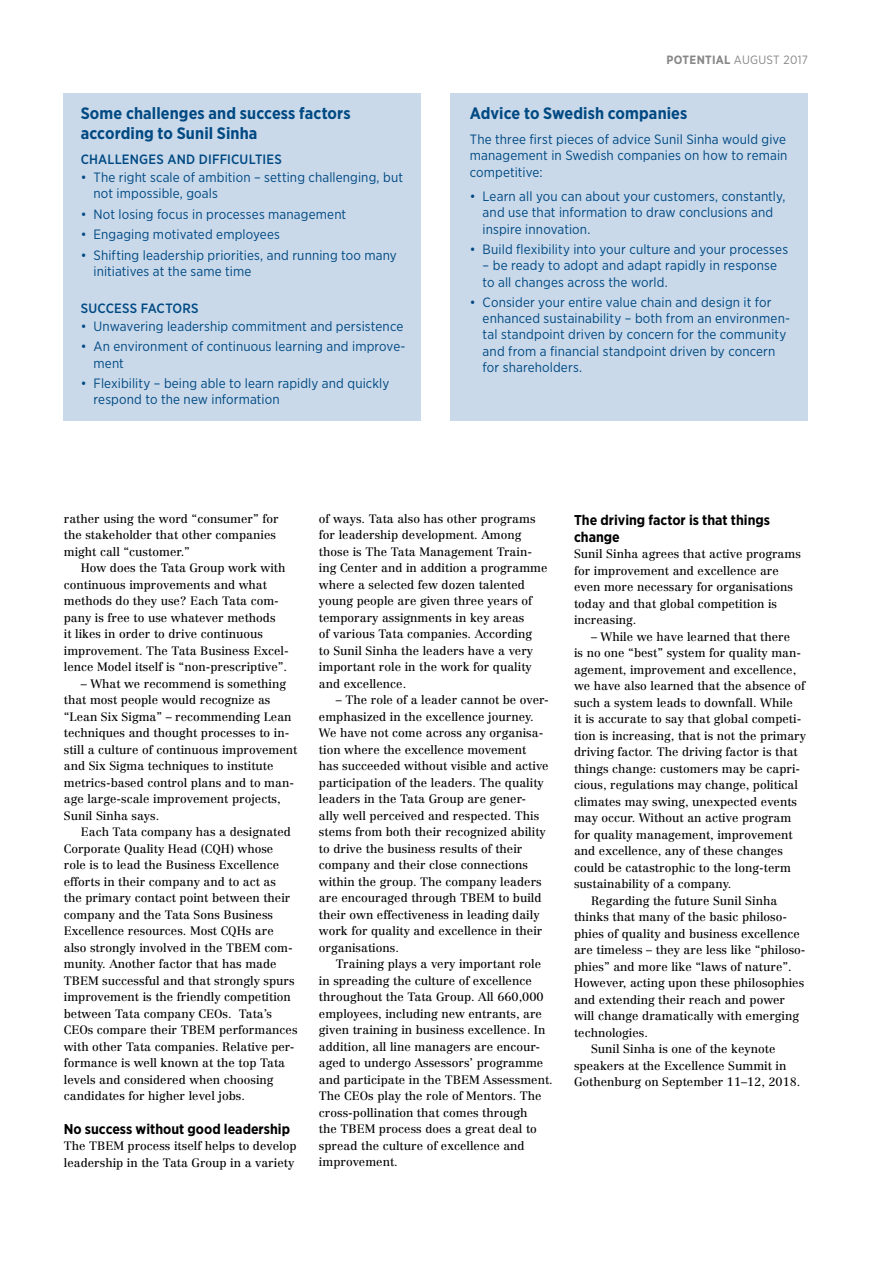
<style>
.page{position:relative;width:893px;height:1263px;background:#fff}
.page>*{position:absolute;margin:0;border:0;box-sizing:border-box;transform-origin:0 0}
.t1{font:700 16.5px/19.8px "Gotham Narrow";letter-spacing:.005em;color:#004982}
.t2{font:700 14.25px/17.1px "Gotham Narrow";color:#000}
.t3{font:13.5px/16.2px "Gotham Narrow";letter-spacing:.01em;color:#004982}
.t4{font:500 13.5px "Gotham Narrow";letter-spacing:.015em;color:#004982}
.t5{font:12px/16.5px "Centennial";color:#000}
.t6{font:12px "Gotham Narrow";letter-spacing:.025em;color:#878787}
.s1{font-weight:700}
</style>
<div class="page">
<div style="left:451px;top:94px;width:357px;height:327px;background:#c9d9ea"></div>
<div style="left:64px;top:94px;width:357px;height:327px;background:#c9d9ea"></div>
<h1 class="t1" style="left:81px;top:104px;width:271px">Some challenges and success factors according to Sunil Sinha</h1>
<p class="t4" style="left:81px;top:151px;width:203px">CHALLENGES AND DIFFICULTIES</p>
<p class="t3" style="left:94px;top:169px;width:311px;text-indent:-13px">• The right scale of ambition – setting challenging, but not impossible, goals</p>
<p class="t3" style="left:81px;top:206px;width:267px">• Not losing focus in processes management</p>
<p class="t3" style="left:81px;top:226px;width:201px">• Engaging motivated employees</p>
<p class="t3" style="left:94px;top:247px;width:305px;text-indent:-13px">• Shifting leadership priorities, and running too many initiatives at the same time</p>
<p class="t4" style="left:81px;top:299px;width:119px">SUCCESS FACTORS</p>
<p class="t3" style="left:81px;top:318px;width:324px">• Unwavering leadership commitment and persistence</p>
<p class="t3" style="left:94px;top:338px;width:313px;text-indent:-13px">• An environment of continuous learning and improve&shy;ment</p>
<p class="t3" style="left:94px;top:375px;width:297px;text-indent:-13px">• Flexibility – being able to learn rapidly and quickly respond to the new information</p>
<p class="t6" style="left:667px;top:52px;width:143px"><span class="s1">POTENTIAL</span> AUGUST 2017</p>
<h1 class="t1" style="left:470px;top:104px;width:219px">Advice to Swedish companies</h1>
<p class="t3" style="left:470px;top:131px;width:319px;text-align:justify">The three first pieces of advice Sunil Sinha would give management in Swedish companies on how to remain competitive:</p>
<p class="t3" style="left:483px;top:188px;width:304px;text-indent:-13px">• Learn all you can about your customers, constantly, and use that information to draw conclusions and inspire innovation.</p>
<p class="t3" style="left:470px;top:241px;width:320px">• Build flexibility into your culture and your processes</p>
<p class="t3" style="left:483px;top:257px;width:296px">– be ready to adopt and adapt rapidly in response to all changes across the world.</p>
<p class="t3" style="left:483px;top:294px;width:309px;text-indent:-13px">• Consider your entire value chain and design it for enhanced sustainability – both from an environmen&shy;tal standpoint driven by concern for the community and from a financial standpoint driven by concern for shareholders.</p>
<p class="t5" style="left:64px;top:510px;width:216px">rather using the word “consumer” for the stakeholder that other companies might call “customer.”</p>
<p class="t5" style="left:64px;top:559px;width:226px;text-indent:17px">How does the Tata Group work with continuous improvements and what methods do they use? Each Tata com&shy;pany is free to use whatever methods<br>it likes in order to drive continuous improvement. The Tata Business Excel&shy;lence Model itself is “non-prescriptive”.</p>
<p class="t5" style="left:64px;top:675px;width:235px;text-indent:17px">– What we recommend is something that most people would recognize as “Lean Six Sigma” – recommending Lean techniques and thought processes to in&shy;still a culture of continuous improvement and Six Sigma techniques to institute metrics-based control plans and to man&shy;age large-scale improvement projects, Sunil Sinha says.</p>
<p class="t5" style="left:64px;top:823px;width:235px;text-indent:17px">Each Tata company has a designated Corporate Quality Head (CQH) whose role is to lead the Business Excellence efforts in their company and to act as<br>the primary contact point between their company and the Tata Sons Business Excellence resources. Most CQHs are also strongly involved in the TBEM com&shy;munity. Another factor that has made TBEM successful and that strongly spurs improvement is the friendly competition between Tata company CEOs. Tata’s CEOs compare their TBEM performances with other Tata companies. Relative per&shy;formance is well known at the top Tata levels and considered when choosing candidates for higher level jobs.</p>
<p class="t2" style="left:64px;top:1120px;width:228px">No success without good leadership</p>
<p class="t5" style="left:64px;top:1138px;width:234px">The TBEM process itself helps to develop leadership in the Tata Group in a variety</p>
<p class="t5" style="left:319px;top:510px;width:230px">of ways. Tata also has other programs for leadership development. Among those is The Tata Management Train&shy;ing Center and in addition a programme where a selected few dozen talented young people are given three years of temporary assignments in key areas<br>of various Tata companies. According<br>to Sunil Sinha the leaders have a very important role in the work for quality and excellence.</p>
<p class="t5" style="left:319px;top:691px;width:231px;text-indent:17px">– The role of a leader cannot be over&shy;emphasized in the excellence journey.<br>We have not come across any organisa&shy;tion where the excellence movement has succeeded without visible and active participation of the leaders. The quality leaders in the Tata Group are gener&shy;ally well perceived and respected. This stems from both their recognized ability to drive the business results of their company and their close connections within the group. The company leaders are encouraged through TBEM to build their own effectiveness in leading daily work for quality and excellence in their organisations.</p>
<p class="t5" style="left:319px;top:955px;width:235px;text-indent:17px">Training plays a very important role in spreading the culture of excellence throughout the Tata Group. All 660,000 employees, including new entrants, are given training in business excellence. In addition, all line managers are encour&shy;aged to undergo Assessors’ programme and participate in the TBEM Assessment.<br>The CEOs play the role of Mentors. The cross-pollination that comes through<br>the TBEM process does a great deal to spread the culture of excellence and improvement.</p>
<p class="t2" style="left:574px;top:511px;width:198px">The driving factor is that things change</p>
<p class="t5" style="left:574px;top:546px;width:228px">Sunil Sinha agrees that active programs for improvement and excellence are even more necessary for organisations today and that global competition is increasing.</p>
<p class="t5" style="left:591px;top:628px;width:201px">– While we have learned that there</p>
<p class="t5" style="left:574px;top:645px;width:229px">is no one “best” system for quality man-</p>
<p class="t5" style="left:574px;top:661px;width:224px">agement, improvement and excellence,</p>
<p class="t5" style="left:574px;top:678px;width:233px">we have also learned that the absence of</p>
<p class="t5" style="left:574px;top:694px;width:220px">such a system leads to downfall. While</p>
<p class="t5" style="left:574px;top:711px;width:229px">it is accurate to say that global competi-</p>
<p class="t5" style="left:574px;top:727px;width:233px">tion is increasing, that is not the primary</p>
<p class="t5" style="left:574px;top:744px;width:225px">driving factor. The driving factor is that</p>
<p class="t5" style="left:574px;top:760px;width:228px">things change: customers may be capri-</p>
<p class="t5" style="left:574px;top:777px;width:225px">cious, regulations may change, political</p>
<p class="t5" style="left:574px;top:793px;width:225px">climates may swing, unexpected events</p>
<p class="t5" style="left:574px;top:810px;width:219px">may occur. Without an active program</p>
<p class="t5" style="left:574px;top:826px;width:220px">for quality management, improvement</p>
<p class="t5" style="left:574px;top:843px;width:210px">and excellence, any of these changes</p>
<p class="t5" style="left:574px;top:859px;width:218px">could be catastrophic to the long-term</p>
<p class="t5" style="left:574px;top:876px;width:159px">sustainability of a company.</p>
<p class="t5" style="left:591px;top:892px;width:188px">Regarding the future Sunil Sinha</p>
<p class="t5" style="left:574px;top:909px;width:215px">thinks that many of the basic philoso-</p>
<p class="t5" style="left:574px;top:925px;width:227px">phies of quality and business excellence</p>
<p class="t5" style="left:574px;top:942px;width:233px">are timeless – they are less like “philoso-</p>
<p class="t5" style="left:574px;top:958px;width:219px">phies” and more like “laws of nature”.</p>
<p class="t5" style="left:574px;top:975px;width:232px">However, acting upon these philosophies</p>
<p class="t5" style="left:574px;top:991px;width:213px">and extending their reach and power</p>
<p class="t5" style="left:574px;top:1008px;width:227px">will change dramatically with emerging</p>
<p class="t5" style="left:574px;top:1024px;width:76px">technologies.</p>
<p class="t5" style="left:591px;top:1041px;width:186px">Sunil Sinha is one of the keynote</p>
<p class="t5" style="left:574px;top:1057px;width:214px">speakers at the Excellence Summit in</p>
<p class="t5" style="left:574px;top:1074px;width:228px">Gothenburg on September 11–12, 2018.</p>
</div>
